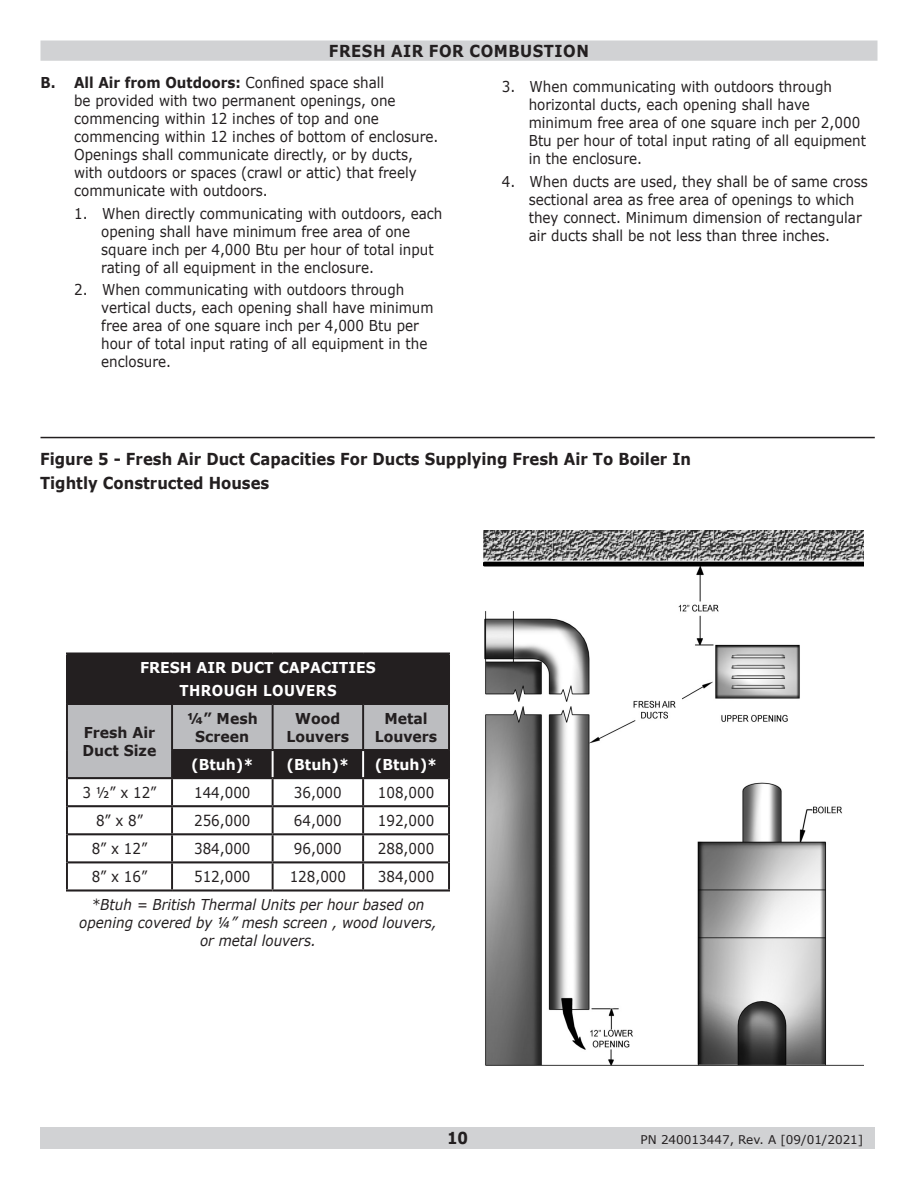
<style>
.page{position:relative;width:918px;height:1188px;background:#fff}
.page>*{position:absolute;margin:0;border:0;box-sizing:border-box;transform-origin:0 0}
.t1{font:700 16.5px "Verdana";color:#231f20;scale:.9 1}
.t2{font:700 16.5px "Verdana";letter-spacing:.035em;color:#231f20;scale:.9 1}
.t3{font:15px/18px "Verdana";color:#231f20;scale:.9 1}
.t4{font:italic 15px/18px "Verdana";color:#231f20;text-align:center;scale:.9 1}
.t5{font:700 15px/18px "Verdana";color:#231f20;text-align:center;scale:.94 1}
.t6{font:700 15px "Verdana";color:#fff;scale:.94 1}
.t7{font:700 15px "Verdana";letter-spacing:.035em;color:#fff;scale:.9 1}
.t8{font:12px "Verdana";color:#231f20}
.s1{font-weight:700}
</style>
<div class="page">
<div style="left:40px;top:1127px;width:835px;height:22px;background:#d1d2d4"></div>
<div style="left:68px;top:655px;width:380px;height:48px;background:#231f20"></div>
<svg style="left:68px;top:705px;width:380px;height:72px;background:#939295"></svg>
<hr style="left:66px;top:653px;width:106px;height:2px;background:#231f20">
<hr style="left:172px;top:653px;width:101px;height:2px;background:#231f20">
<hr style="left:273px;top:653px;width:90px;height:2px;background:#231f20">
<hr style="left:363px;top:653px;width:87px;height:2px;background:#231f20">
<hr style="left:68px;top:703px;width:104px;height:2px;background:#231f20">
<hr style="left:172px;top:703px;width:101px;height:2px;background:#231f20">
<hr style="left:273px;top:703px;width:90px;height:2px;background:#231f20">
<hr style="left:363px;top:703px;width:85px;height:2px;background:#231f20">
<hr style="left:173px;top:749px;width:100px;height:2px;background:#231f20">
<hr style="left:273px;top:749px;width:90px;height:2px;background:#231f20">
<hr style="left:363px;top:749px;width:85px;height:2px;background:#231f20">
<hr style="left:68px;top:777px;width:104px;height:2px;background:#231f20">
<hr style="left:172px;top:777px;width:101px;height:2px;background:#231f20">
<hr style="left:273px;top:777px;width:90px;height:2px;background:#231f20">
<hr style="left:363px;top:777px;width:85px;height:2px;background:#231f20">
<hr style="left:68px;top:805px;width:104px;height:2px;background:#231f20">
<hr style="left:172px;top:805px;width:101px;height:2px;background:#231f20">
<hr style="left:273px;top:805px;width:90px;height:2px;background:#231f20">
<hr style="left:363px;top:805px;width:85px;height:2px;background:#231f20">
<hr style="left:68px;top:833px;width:104px;height:2px;background:#231f20">
<hr style="left:172px;top:833px;width:101px;height:2px;background:#231f20">
<hr style="left:273px;top:833px;width:90px;height:2px;background:#231f20">
<hr style="left:363px;top:833px;width:85px;height:2px;background:#231f20">
<hr style="left:68px;top:861px;width:104px;height:2px;background:#231f20">
<hr style="left:172px;top:861px;width:101px;height:2px;background:#231f20">
<hr style="left:273px;top:861px;width:90px;height:2px;background:#231f20">
<hr style="left:363px;top:861px;width:85px;height:2px;background:#231f20">
<hr style="left:66px;top:889px;width:106px;height:3px;background:#231f20">
<hr style="left:172px;top:889px;width:101px;height:3px;background:#231f20">
<hr style="left:273px;top:889px;width:90px;height:3px;background:#231f20">
<hr style="left:363px;top:889px;width:87px;height:3px;background:#231f20">
<hr style="left:66px;top:655px;width:2px;height:49px;background:#231f20">
<hr style="left:448px;top:655px;width:2px;height:49px;background:#231f20">
<hr style="left:66px;top:704px;width:2px;height:46px;background:#231f20">
<hr style="left:171px;top:705px;width:2px;height:45px;background:#231f20">
<hr style="left:272px;top:705px;width:2px;height:44px;background:#231f20">
<hr style="left:362px;top:705px;width:2px;height:44px;background:#231f20">
<hr style="left:448px;top:704px;width:2px;height:46px;background:#231f20">
<hr style="left:66px;top:750px;width:2px;height:28px;background:#231f20">
<hr style="left:171px;top:750px;width:2px;height:27px;background:#231f20">
<hr style="left:448px;top:750px;width:2px;height:28px;background:#231f20">
<hr style="left:66px;top:778px;width:2px;height:28px;background:#231f20">
<hr style="left:171px;top:779px;width:2px;height:26px;background:#231f20">
<hr style="left:272px;top:779px;width:2px;height:26px;background:#231f20">
<hr style="left:362px;top:779px;width:2px;height:26px;background:#231f20">
<hr style="left:448px;top:778px;width:2px;height:28px;background:#231f20">
<hr style="left:66px;top:806px;width:2px;height:28px;background:#231f20">
<hr style="left:171px;top:807px;width:2px;height:26px;background:#231f20">
<hr style="left:272px;top:807px;width:2px;height:26px;background:#231f20">
<hr style="left:362px;top:807px;width:2px;height:26px;background:#231f20">
<hr style="left:448px;top:806px;width:2px;height:28px;background:#231f20">
<hr style="left:66px;top:834px;width:2px;height:28px;background:#231f20">
<hr style="left:171px;top:835px;width:2px;height:26px;background:#231f20">
<hr style="left:272px;top:835px;width:2px;height:26px;background:#231f20">
<hr style="left:362px;top:835px;width:2px;height:26px;background:#231f20">
<hr style="left:448px;top:834px;width:2px;height:28px;background:#231f20">
<hr style="left:66px;top:862px;width:2px;height:27px;background:#231f20">
<hr style="left:171px;top:863px;width:2px;height:26px;background:#231f20">
<hr style="left:272px;top:863px;width:2px;height:26px;background:#231f20">
<hr style="left:362px;top:863px;width:2px;height:26px;background:#231f20">
<hr style="left:448px;top:862px;width:2px;height:27px;background:#231f20">
<hr style="left:272px;top:751px;width:2px;height:26px;background:#fff">
<hr style="left:362px;top:751px;width:2px;height:26px;background:#fff">
<div style="left:41px;top:41px;width:836px;height:19px;background:#d1d2d4"></div>
<div style="left:40px;top:40px;width:838px;height:21px;border:2px solid #d1d2d4"></div>
<img style="left:483px;top:530px;width:381px;height:536px">
<hr style="left:41px;top:437px;width:834px;height:1px;background:#231f20">
<p class="t2" style="left:329px;top:39px;width:290px">FRESH AIR FOR COMBUSTION</p>
<p class="t3" style="left:74px;top:74px;width:406px;text-indent:-34px"><span class="s1">B. All Air from Outdoors:</span> Confined space shall<br>be provided with two permanent openings, one commencing within 12 inches of top and one commencing within 12 inches of bottom of enclosure.<br>Openings shall communicate directly, or by ducts, with outdoors or spaces (crawl or attic) that freely communicate with outdoors.</p>
<p class="t3" style="left:101px;top:204px;width:381px;text-indent:-27px">1. When directly communicating with outdoors, each opening shall have minimum free area of one square inch per 4,000 Btu per hour of total input rating of all equipment in the enclosure.</p>
<p class="t3" style="left:101px;top:280px;width:371px;text-indent:-27px">2. When communicating with outdoors through vertical ducts, each opening shall have minimum free area of one square inch per 4,000 Btu per hour of total input rating of all equipment in the enclosure.</p>
<p class="t3" style="left:529px;top:78px;width:376px;text-indent:-27px">3. When communicating with outdoors through horizontal ducts, each opening shall have minimum free area of one square inch per 2,000<br>Btu per hour of total input rating of all equipment in the enclosure.</p>
<p class="t3" style="left:529px;top:172px;width:378px;text-indent:-27px">4. When ducts are used, they shall be of same cross sectional area as free area of openings to which they connect. Minimum dimension of rectangular air ducts shall be not less than three inches.</p>
<p class="t1" style="left:40px;top:447px;width:725px">Figure 5 - Fresh Air Duct Capacities For Ducts Supplying Fresh Air To Boiler In</p>
<p class="t1" style="left:40px;top:471px;width:256px">Tightly Constructed Houses</p>
<p class="t6" style="left:140px;top:657px;width:252px">FRESH AIR DUCT CAPACITIES</p>
<p class="t7" style="left:179px;top:680px;width:176px">THROUGH LOUVERS</p>
<p class="t5" style="left:84px;top:723px;width:78px">Fresh Air</p>
<p class="t5" style="left:83px;top:741px;width:80px">Duct Size</p>
<p class="t5" style="left:187px;top:709px;width:77px">¼” Mesh<br>Screen</p>
<p class="t5" style="left:287px;top:709px;width:68px">Wood<br>Louvers</p>
<p class="t5" style="left:375px;top:709px;width:68px">Metal<br>Louvers</p>
<p class="t6" style="left:191px;top:754px;width:68px">(Btuh)*</p>
<p class="t6" style="left:287px;top:754px;width:68px">(Btuh)*</p>
<p class="t6" style="left:375px;top:754px;width:68px">(Btuh)*</p>
<p class="t3" style="left:83px;top:783px;width:84px">3 ½” x 12”</p>
<p class="t3" style="left:194px;top:783px;width:64px">144,000</p>
<p class="t3" style="left:294px;top:783px;width:55px">36,000</p>
<p class="t3" style="left:378px;top:783px;width:64px">108,000</p>
<p class="t3" style="left:96px;top:811px;width:54px">8” x 8”</p>
<p class="t3" style="left:194px;top:811px;width:64px">256,000</p>
<p class="t3" style="left:294px;top:811px;width:55px">64,000</p>
<p class="t3" style="left:378px;top:811px;width:64px">192,000</p>
<p class="t3" style="left:92px;top:839px;width:63px">8” x 12”</p>
<p class="t3" style="left:194px;top:839px;width:64px">384,000</p>
<p class="t3" style="left:294px;top:839px;width:55px">96,000</p>
<p class="t3" style="left:378px;top:839px;width:64px">288,000</p>
<p class="t3" style="left:92px;top:868px;width:63px">8” x 16”</p>
<p class="t3" style="left:194px;top:868px;width:64px">512,000</p>
<p class="t3" style="left:290px;top:868px;width:64px">128,000</p>
<p class="t3" style="left:378px;top:868px;width:64px">384,000</p>
<p class="t4" style="left:79px;top:896px;width:399px">*Btuh = British Thermal Units per hour based on opening covered by ¼” mesh screen , wood louvers, or metal louvers.</p>
<p class="t1" style="left:447px;top:1127px;width:25px">10</p>
<p class="t8" style="left:641px;top:1131px;width:224px">PN 240013447, Rev. A [09/01/2021]</p>
</div>
